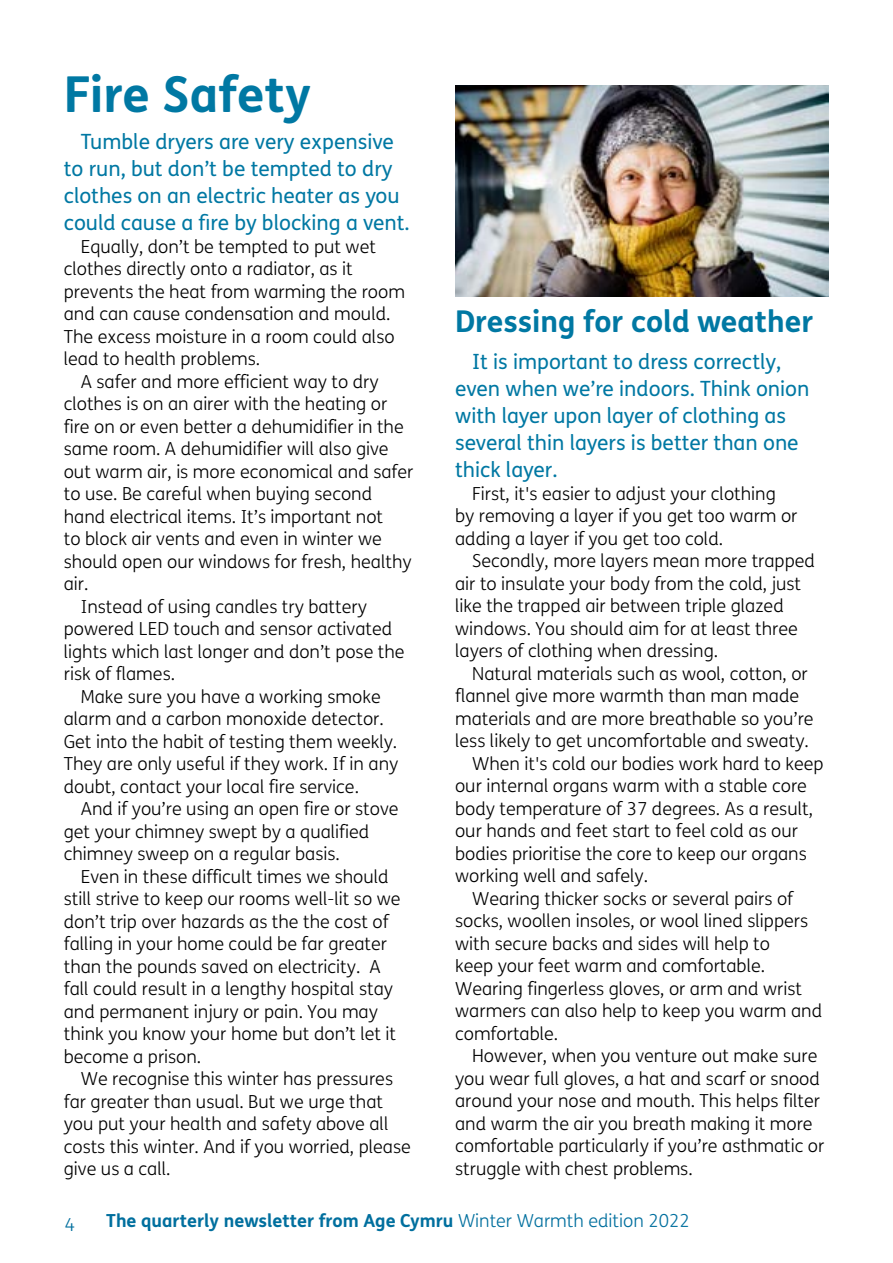
<style>
.page{position:relative;width:893px;height:1263px;background:#fff}
.page>*{position:absolute;margin:0;border:0;box-sizing:border-box;transform-origin:0 0}
.t1{font:700 49.5px "FS Me";color:#0078a3}
.t2{font:700 30px "FS Me";color:#0078a3}
.t3{font:21px/27px "FS Me";color:#0078a3}
.t4{font:300 18px/22.5px "FS Me";color:#000}
.t5{font:700 18px "FS Me";color:#006f9e}
.t6{font:300 18px "FS Me";color:#006f9e}
.s1{font-weight:300}
</style>
<div class="page">
<img style="left:455px;top:85px;width:373px;height:212px">
<h1 class="t1" style="left:64px;top:56px;width:249px">Fire Safety</h1>
<p class="t3" style="left:64px;top:128px;width:347px;text-indent:17px">Tumble dryers are very expensive to run, but don’t be tempted to dry clothes on an electric heater as you could cause a fire by blocking a vent.</p>
<p class="t4" style="left:64px;top:236px;width:343px;text-indent:17px">Equally, don’t be tempted to put wet clothes directly onto a radiator, as it prevents the heat from warming the room and can cause condensation and mould.<br>The excess moisture in a room could also lead to health problems.</p>
<p class="t4" style="left:81px;top:371px;width:299px">A safer and more efficient way to dry</p>
<p class="t4" style="left:64px;top:393px;width:325px">clothes is on an airer with the heating or</p>
<p class="t4" style="left:64px;top:416px;width:341px">fire on or even better a dehumidifier in the</p>
<p class="t4" style="left:64px;top:438px;width:326px">same room. A dehumidifier will also give</p>
<p class="t4" style="left:64px;top:461px;width:351px">out warm air, is more economical and safer</p>
<p class="t4" style="left:64px;top:483px;width:310px">to use. Be careful when buying second</p>
<p class="t4" style="left:64px;top:506px;width:321px">hand electrical items. It’s important not</p>
<p class="t4" style="left:64px;top:528px;width:320px">to block air vents and even in winter we</p>
<p class="t4" style="left:64px;top:551px;width:349px">should open our windows for fresh, healthy</p>
<p class="t4" style="left:64px;top:573px;width:26px">air.</p>
<p class="t4" style="left:81px;top:596px;width:288px">Instead of using candles try battery</p>
<p class="t4" style="left:64px;top:618px;width:330px">powered LED touch and sensor activated</p>
<p class="t4" style="left:64px;top:641px;width:342px">lights which last longer and don’t pose the</p>
<p class="t4" style="left:64px;top:663px;width:113px">risk of flames.</p>
<p class="t4" style="left:81px;top:686px;width:302px">Make sure you have a working smoke</p>
<p class="t4" style="left:64px;top:708px;width:322px">alarm and a carbon monoxide detector.</p>
<p class="t4" style="left:64px;top:731px;width:335px">Get into the habit of testing them weekly.</p>
<p class="t4" style="left:64px;top:753px;width:336px">They are only useful if they work. If in any</p>
<p class="t4" style="left:64px;top:776px;width:297px">doubt, contact your local fire service.</p>
<p class="t4" style="left:81px;top:798px;width:319px">And if you’re using an open fire or stove</p>
<p class="t4" style="left:64px;top:821px;width:307px">get your chimney swept by a qualified</p>
<p class="t4" style="left:64px;top:843px;width:278px">chimney sweep on a regular basis.</p>
<p class="t4" style="left:81px;top:866px;width:309px">Even in these difficult times we should</p>
<p class="t4" style="left:64px;top:888px;width:338px">still strive to keep our rooms well-lit so we</p>
<p class="t4" style="left:64px;top:911px;width:326px">don’t trip over hazards as the the cost of</p>
<p class="t4" style="left:64px;top:933px;width:325px">falling in your home could be far greater</p>
<p class="t4" style="left:64px;top:956px;width:318px">than the pounds saved on electricity. A</p>
<p class="t4" style="left:64px;top:978px;width:331px">fall could result in a lengthy hospital stay</p>
<p class="t4" style="left:64px;top:1001px;width:316px">and permanent injury or pain. You may</p>
<p class="t4" style="left:64px;top:1023px;width:334px">think you know your home but don’t let it</p>
<p class="t4" style="left:64px;top:1046px;width:139px">become a prison.</p>
<p class="t4" style="left:81px;top:1068px;width:314px">We recognise this winter has pressures</p>
<p class="t4" style="left:64px;top:1091px;width:321px">far greater than usual. But we urge that</p>
<p class="t4" style="left:64px;top:1113px;width:326px">you put your health and safety above all</p>
<p class="t4" style="left:64px;top:1136px;width:349px">costs this winter. And if you worried, please</p>
<p class="t4" style="left:64px;top:1158px;width:108px">give us a call.</p>
<p class="t6" style="left:65px;top:1214px;width:12px">4</p>
<p class="t5" style="left:106px;top:1207px;width:585px">The quarterly newsletter from Age Cymru <span class="s1">Winter Warmth edition 2022</span></p>
<h2 class="t2" style="left:455px;top:298px;width:360px">Dressing for cold weather</h2>
<p class="t3" style="left:455px;top:348px;width:356px;text-indent:17px">It is important to dress correctly, even when we’re indoors. Think onion with layer upon layer of clothing as several thin layers is better than one thick layer.</p>
<p class="t4" style="left:455px;top:483px;width:344px;text-indent:17px">First, it's easier to adjust your clothing by removing a layer if you get too warm or adding a layer if you get too cold.</p>
<p class="t4" style="left:455px;top:550px;width:361px;text-indent:17px">Secondly, more layers mean more trapped air to insulate your body from the cold, just like the trapped air between triple glazed windows. You should aim for at least three layers of clothing when dressing.</p>
<p class="t4" style="left:472px;top:663px;width:337px">Natural materials such as wool, cotton, or</p>
<p class="t4" style="left:455px;top:685px;width:346px">flannel give more warmth than man made</p>
<p class="t4" style="left:455px;top:708px;width:360px">materials and are more breathable so you’re</p>
<p class="t4" style="left:455px;top:730px;width:355px">less likely to get uncomfortable and sweaty.</p>
<p class="t4" style="left:472px;top:753px;width:353px">When it's cold our bodies work hard to keep</p>
<p class="t4" style="left:455px;top:775px;width:353px">our internal organs warm with a stable core</p>
<p class="t4" style="left:455px;top:798px;width:359px">body temperature of 37 degrees. As a result,</p>
<p class="t4" style="left:455px;top:820px;width:344px">our hands and feet start to feel cold as our</p>
<p class="t4" style="left:455px;top:843px;width:353px">bodies prioritise the core to keep our organs</p>
<p class="t4" style="left:455px;top:865px;width:194px">working well and safely.</p>
<p class="t4" style="left:472px;top:888px;width:323px">Wearing thicker socks or several pairs of</p>
<p class="t4" style="left:455px;top:910px;width:354px">socks, woollen insoles, or wool lined slippers</p>
<p class="t4" style="left:455px;top:933px;width:316px">with secure backs and sides will help to</p>
<p class="t4" style="left:455px;top:955px;width:311px">keep your feet warm and comfortable.</p>
<p class="t4" style="left:455px;top:978px;width:348px">Wearing fingerless gloves, or arm and wrist</p>
<p class="t4" style="left:455px;top:1000px;width:368px">warmers can also help to keep you warm and</p>
<p class="t4" style="left:455px;top:1023px;width:105px">comfortable.</p>
<p class="t4" style="left:472px;top:1045px;width:347px">However, when you venture out make sure</p>
<p class="t4" style="left:455px;top:1068px;width:366px">you wear full gloves, a hat and scarf or snood</p>
<p class="t4" style="left:455px;top:1090px;width:366px">around your nose and mouth. This helps filter</p>
<p class="t4" style="left:455px;top:1113px;width:359px">and warm the air you breath making it more</p>
<p class="t4" style="left:455px;top:1135px;width:371px">comfortable particularly if you’re asthmatic or</p>
<p class="t4" style="left:455px;top:1158px;width:239px">struggle with chest problems.</p>
</div>
